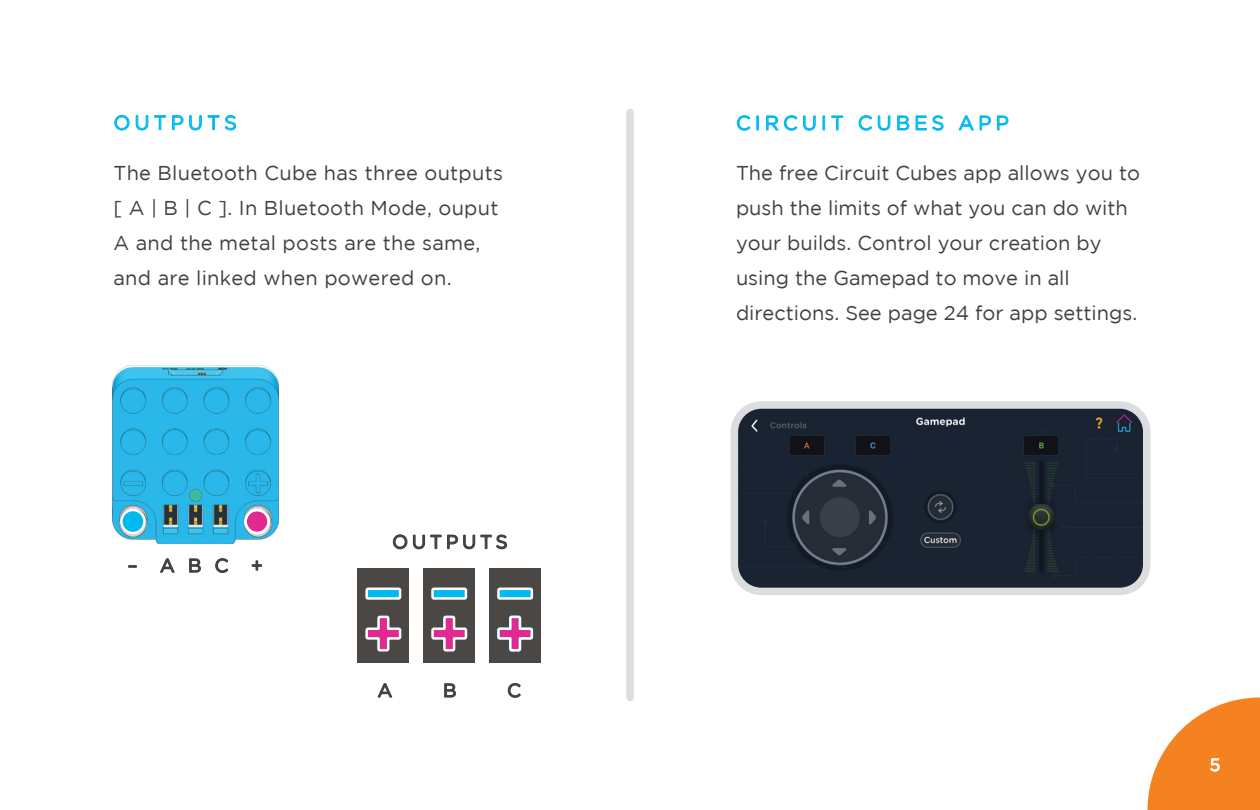
<style>
.page{position:relative;width:1260px;height:810px;background:#fff}
.page>*{position:absolute;margin:0;border:0;box-sizing:border-box;transform-origin:0 0}
.t1{font:20px/35px "Gotham";color:#414042}
.t2{font:20px "Gotham";letter-spacing:.2em;color:#00b9f1}
.t3{font:18.75px "Gotham";letter-spacing:.2em;color:#414042}
.t4{font:17.5px "Gotham";color:#fff}
</style>
<div class="page">
<svg style="left:114px;top:114px;width:123px;height:17px"></svg>
<svg style="left:736px;top:115px;width:15px;height:16px"></svg>
<div style="left:756px;top:115px;width:3px;height:15px;border:1px solid #00b9f1"></div>
<svg style="left:766px;top:115px;width:50px;height:16px"></svg>
<svg style="left:823px;top:115px;width:2px;height:15px"></svg>
<svg style="left:831px;top:115px;width:13px;height:16px"></svg>
<svg style="left:858px;top:115px;width:33px;height:16px"></svg>
<svg style="left:897px;top:115px;width:47px;height:16px"></svg>
<svg style="left:958px;top:115px;width:51px;height:16px"></svg>
<div style="left:626px;top:112px;width:8px;height:586px;background:#dcddde"></div>
<img style="left:112px;top:365px;width:167px;height:178px">
<svg style="left:128px;top:565px;width:9px;height:3px"></svg>
<svg style="left:160px;top:558px;width:15px;height:15px"></svg>
<svg style="left:189px;top:558px;width:12px;height:15px"></svg>
<svg style="left:215px;top:558px;width:14px;height:15px"></svg>
<svg style="left:251px;top:560px;width:12px;height:11px"></svg>
<svg style="left:121px;top:510px;width:23px;height:23px"></svg>
<div style="left:120px;top:509px;width:26px;height:25px;border:2px solid #fff;border-radius:50%"></div>
<svg style="left:244px;top:509px;width:26px;height:25px"></svg>
<div style="left:244px;top:509px;width:26px;height:25px;border:2px solid #fff;border-radius:50%"></div>
<div style="left:357px;top:568px;width:52px;height:94px;background:#4a4744"></div>
<svg style="left:365px;top:615px;width:37px;height:37px"></svg>
<div style="left:367px;top:589px;width:33px;height:9px;background:#00b9f1"></div>
<div style="left:365px;top:588px;width:36px;height:12px;border:2px solid #fff"></div>
<div style="left:423px;top:568px;width:52px;height:94px;background:#4a4744"></div>
<svg style="left:431px;top:615px;width:37px;height:37px"></svg>
<div style="left:433px;top:589px;width:33px;height:9px;background:#00b9f1"></div>
<div style="left:431px;top:588px;width:36px;height:12px;border:2px solid #fff"></div>
<div style="left:489px;top:568px;width:52px;height:94px;background:#4a4744"></div>
<svg style="left:497px;top:615px;width:37px;height:37px"></svg>
<div style="left:498px;top:589px;width:34px;height:9px;background:#00b9f1"></div>
<div style="left:497px;top:588px;width:36px;height:12px;border:2px solid #fff"></div>
<svg style="left:377px;top:683px;width:16px;height:15px"></svg>
<svg style="left:444px;top:683px;width:12px;height:15px"></svg>
<svg style="left:507px;top:683px;width:14px;height:15px"></svg>
<svg style="left:392px;top:534px;width:116px;height:16px"></svg>
<img style="left:740px;top:410px;width:402px;height:176px">
<div style="left:731px;top:401px;width:420px;height:194px;border:8px solid #dcddde;border-radius:27px"></div>
<svg style="left:1148px;top:698px;width:112px;height:112px"></svg>
<p class="t2" style="left:113px;top:111px;width:125px">OUTPUTS</p>
<p class="t1" style="left:113px;top:155px;width:391px">The Bluetooth Cube has three outputs [ A | B | C ]. In Bluetooth Mode, ouput A and the metal posts are the same, and are linked when powered on.</p>
<p class="t3" style="left:128px;top:555px;width:137px">– A B C +</p>
<p class="t3" style="left:392px;top:531px;width:117px">OUTPUTS</p>
<p class="t3" style="left:378px;top:680px;width:16px">A</p>
<p class="t3" style="left:443px;top:680px;width:15px">B</p>
<p class="t3" style="left:507px;top:680px;width:15px">C</p>
<p class="t2" style="left:736px;top:112px;width:274px">CIRCUIT CUBES APP</p>
<p class="t1" style="left:736px;top:155px;width:406px">The free Circuit Cubes app allows you to push the limits of what you can do with your builds. Control your creation by using the Gamepad to move in all directions. See page 24 for app settings.</p>
<p class="t4" style="left:1210px;top:755px;width:12px">5</p>
</div>
